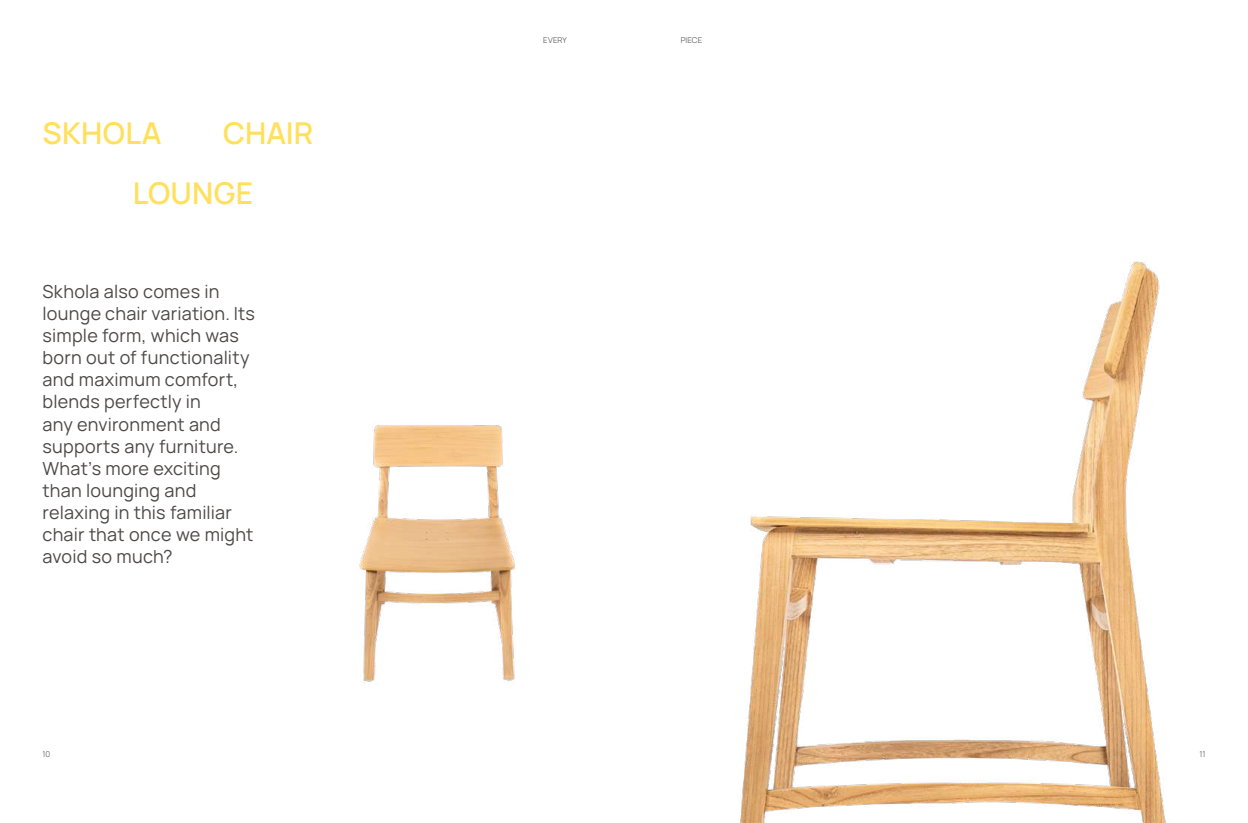
<style>
.page{position:relative;width:1248px;height:823px;background:#fff}
.page>*{position:absolute;margin:0;border:0;box-sizing:border-box;transform-origin:0 0}
.t1{font:600 30px/59.3px "Manrope";letter-spacing:.005em;color:#ffe05c}
.t2{font:18px/22px "Manrope";letter-spacing:.01em;color:#4b4846}
.t3{font:300 8px "Manrope";letter-spacing:.01em;color:#4b4846}
</style>
<div class="page">
<img style="left:359px;top:425px;width:156px;height:258px">
<img style="left:740px;top:261px;width:426px;height:561px">
<h1 class="t1" style="left:43px;top:104px;width:121px">SKHOLA</h1>
<h1 class="t1" style="left:133px;top:104px;width:182px;text-indent:90px">CHAIR<br>LOUNGE</h1>
<p class="t2" style="left:43px;top:281px;width:214px">Skhola also comes in lounge chair variation. Its simple form, which was born out of functionality and maximum comfort, blends perfectly in<br>any environment and supports any furniture.<br>What’s more exciting than lounging and relaxing in this familiar chair that once we might avoid so much?</p>
<p class="t3" style="left:543px;top:35px;width:25px">EVERY</p>
<p class="t3" style="left:680px;top:35px;width:23px">PIECE</p>
<p class="t3" style="left:43px;top:748px;width:9px">10</p>
<p class="t3" style="left:1199px;top:748px;width:7px">11</p>
</div>
